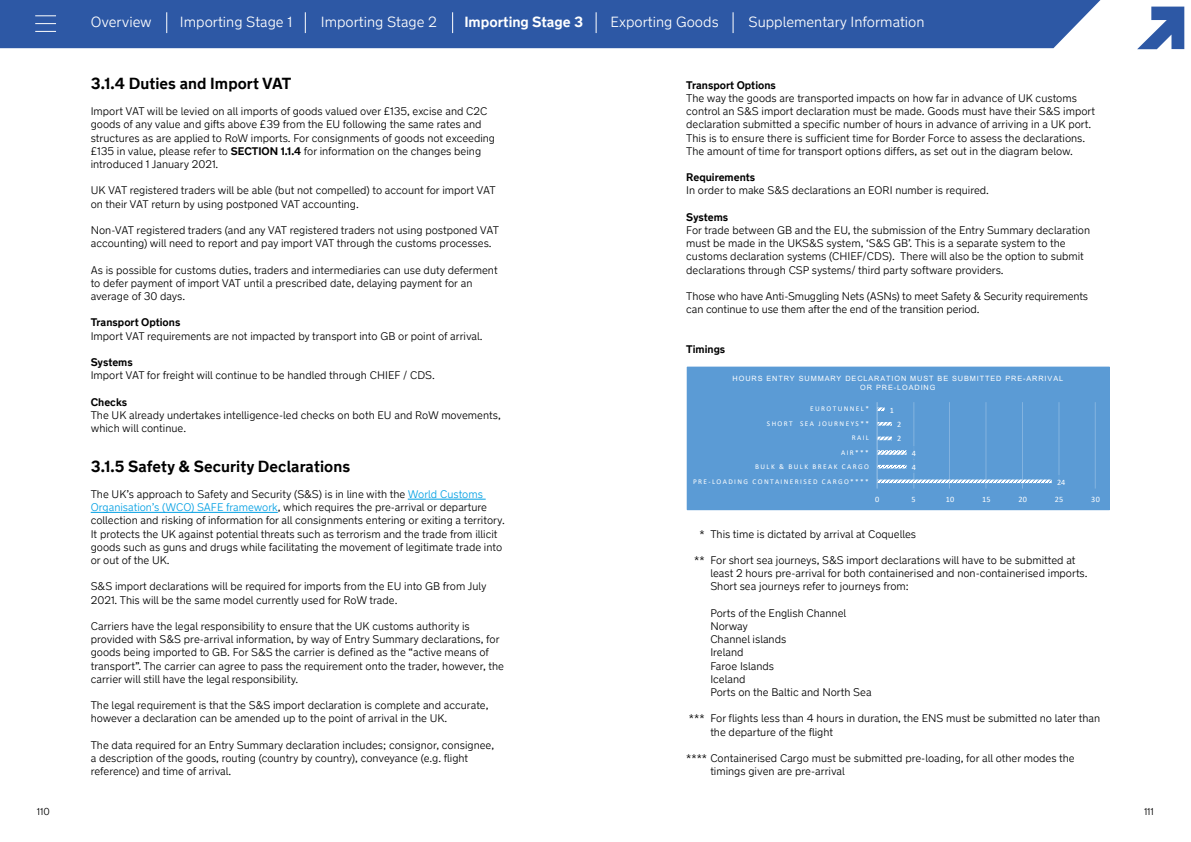
<style>
.page{position:relative;width:1191px;height:842px;background:#fff}
.page>*{position:absolute;margin:0;border:0;box-sizing:border-box;transform-origin:0 0}
.t1{font:700 16px "New Transport";letter-spacing:.005em;color:#000}
.t2{font:300 14.7px "New Transport";color:#fff}
.t3{font:700 14.7px "New Transport";color:#fff}
.t4{font:300 11px/13.2px "New Transport";color:#000}
.t5{font:700 11px "New Transport";color:#000}
.t6{font:300 10px "New Transport";color:#000}
.t7{font:8.2px "Calibri";letter-spacing:.05em;color:#fff}
.t8{font:7.3px "Calibri";letter-spacing:.185em;color:#fff}
.t9{font:7.3px/8.3px "Arial";letter-spacing:.125em;color:#fff;text-align:center}
.s1{font-weight:700}
.s2{color:#009fe3}
</style>
<div class="page">
<div style="left:0;top:0;width:1101px;height:48px;background:#2d58a5"></div>
<svg style="left:1137px;top:7px;width:47px;height:42px"></svg>
<svg style="left:166px;top:12px;width:1px;height:21px"></svg>
<svg style="left:305px;top:12px;width:1px;height:21px"></svg>
<svg style="left:452px;top:12px;width:1px;height:21px"></svg>
<svg style="left:595px;top:12px;width:1px;height:21px"></svg>
<svg style="left:732px;top:12px;width:1px;height:21px"></svg>
<svg style="left:35px;top:15px;width:21px;height:1px"></svg>
<svg style="left:35px;top:23px;width:21px;height:1px"></svg>
<svg style="left:35px;top:31px;width:21px;height:1px"></svg>
<hr style="left:408px;top:499px;width:78px;height:1px;background:#009fe3">
<hr style="left:91px;top:512px;width:187px;height:1px;background:#009fe3">
<div style="left:687px;top:367px;width:422px;height:143px;background:#5b9bd5"></div>
<hr style="left:913px;top:402px;width:1px;height:86px;background:#fff;opacity:.25">
<hr style="left:949px;top:402px;width:1px;height:86px;background:#fff;opacity:.25">
<hr style="left:985px;top:402px;width:1px;height:86px;background:#fff;opacity:.25">
<hr style="left:1022px;top:402px;width:1px;height:86px;background:#83b3df">
<hr style="left:1058px;top:402px;width:1px;height:86px;background:#6fa7da">
<hr style="left:1095px;top:402px;width:1px;height:86px;background:#7aaedd">
<svg style="left:878px;top:407px;width:173px;height:76px"></svg>
<hr style="left:877px;top:402px;width:1px;height:86px;background:#9dc3e6">
<div style="left:1054px;top:475px;width:14px;height:13px;background:#5b9bd5"></div>
<div style="left:909px;top:460px;width:9px;height:13px;background:#5b9bd5"></div>
<div style="left:909px;top:446px;width:9px;height:13px;background:#5b9bd5"></div>
<div style="left:894px;top:432px;width:10px;height:12px;background:#5b9bd5"></div>
<div style="left:894px;top:417px;width:10px;height:13px;background:#5b9bd5"></div>
<div style="left:887px;top:403px;width:9px;height:13px;background:#5b9bd5"></div>
<h2 class="t2" style="left:91px;top:13px;width:62px">Overview</h2>
<h2 class="t2" style="left:180px;top:13px;width:114px">Importing Stage 1</h2>
<h2 class="t2" style="left:321px;top:13px;width:118px">Importing Stage 2</h2>
<h2 class="t3" style="left:464px;top:13px;width:120px">Importing Stage 3</h2>
<h2 class="t2" style="left:610px;top:13px;width:110px">Exporting Goods</h2>
<h2 class="t2" style="left:748px;top:13px;width:178px">Supplementary Information</h2>
<h1 class="t1" style="left:91px;top:73px;width:202px">3.1.4 Duties and Import VAT</h1>
<p class="t4" style="left:91px;top:105px;width:406px">Import VAT will be levied on all imports of goods valued over £135, excise and C2C goods of any value and gifts above £39 from the EU following the same rates and structures as are applied to RoW imports. For consignments of goods not exceeding £135 in value, please refer to <span class="s1">SECTION 1.1.4</span> for information on the changes being introduced 1 January 2021.</p>
<p class="t4" style="left:91px;top:184px;width:406px">UK VAT registered traders will be able (but not compelled) to account for import VAT on their VAT return by using postponed VAT accounting.</p>
<p class="t4" style="left:91px;top:224px;width:410px">Non-VAT registered traders (and any VAT registered traders not using postponed VAT accounting) will need to report and pay import VAT through the customs processes.</p>
<p class="t4" style="left:91px;top:263px;width:408px">As is possible for customs duties, traders and intermediaries can use duty deferment to defer payment of import VAT until a prescribed date, delaying payment for an average of 30 days.</p>
<p class="t5" style="left:91px;top:316px;width:91px">Transport Options</p>
<p class="t4" style="left:91px;top:329px;width:393px">Import VAT requirements are not impacted by transport into GB or point of arrival.</p>
<p class="t5" style="left:91px;top:355px;width:44px">Systems</p>
<p class="t4" style="left:91px;top:369px;width:345px">Import VAT for freight will continue to be handled through CHIEF / CDS.</p>
<p class="t5" style="left:91px;top:395px;width:38px">Checks</p>
<p class="t4" style="left:91px;top:408px;width:411px">The UK already undertakes intelligence-led checks on both EU and RoW movements, which will continue.</p>
<h1 class="t1" style="left:91px;top:456px;width:261px">3.1.5 Safety &amp; Security Declarations</h1>
<p class="t4" style="left:91px;top:488px;width:415px">The UK’s approach to Safety and Security (S&amp;S) is in line with the <span class="s2">World Customs Organisation’s (WCO) SAFE framework</span>, which requires the pre-arrival or departure collection and risking of information for all consignments entering or exiting a territory.<br>It protects the UK against potential threats such as terrorism and the trade from illicit goods such as guns and drugs while facilitating the movement of legitimate trade into or out of the UK.</p>
<p class="t4" style="left:91px;top:580px;width:397px">S&amp;S import declarations will be required for imports from the EU into GB from July<br>2021. This will be the same model currently used for RoW trade.</p>
<p class="t4" style="left:91px;top:620px;width:415px">Carriers have the legal responsibility to ensure that the UK customs authority is provided with S&amp;S pre-arrival information, by way of Entry Summary declarations, for goods being imported to GB. For S&amp;S the carrier is defined as the “active means of transport”. The carrier can agree to pass the requirement onto the trader, however, the carrier will still have the legal responsibility.</p>
<p class="t4" style="left:91px;top:699px;width:399px">The legal requirement is that the S&amp;S import declaration is complete and accurate, however a declaration can be amended up to the point of arrival in the UK.</p>
<p class="t4" style="left:91px;top:738px;width:405px">The data required for an Entry Summary declaration includes; consignor, consignee, a description of the goods, routing (country by country), conveyance (e.g. flight reference) and time of arrival.</p>
<p class="t5" style="left:686px;top:78px;width:91px">Transport Options</p>
<p class="t4" style="left:686px;top:92px;width:410px">The way the goods are transported impacts on how far in advance of UK customs control an S&amp;S import declaration must be made. Goods must have their S&amp;S import declaration submitted a specific number of hours in advance of arriving in a UK port.<br>This is to ensure there is sufficient time for Border Force to assess the declarations.<br>The amount of time for transport options differs, as set out in the diagram below.</p>
<p class="t5" style="left:686px;top:170px;width:70px">Requirements</p>
<p class="t4" style="left:686px;top:184px;width:304px">In order to make S&amp;S declarations an EORI number is required.</p>
<p class="t5" style="left:686px;top:210px;width:44px">Systems</p>
<p class="t4" style="left:686px;top:224px;width:405px">For trade between GB and the EU, the submission of the Entry Summary declaration must be made in the UKS&amp;S system, ‘S&amp;S GB’. This is a separate system to the customs declaration systems (CHIEF/CDS). There will also be the option to submit declarations through CSP systems/ third party software providers.</p>
<p class="t4" style="left:686px;top:290px;width:403px">Those who have Anti-Smuggling Nets (ASNs) to meet Safety &amp; Security requirements can continue to use them after the end of the transition period.</p>
<p class="t5" style="left:686px;top:342px;width:41px">Timings</p>
<p class="t9" style="left:732px;top:374px;width:332px">HOURS ENTRY SUMMARY DECLARATION MUST BE SUBMITTED PRE-ARRIVAL<br>OR PRE-LOADING</p>
<p class="t8" style="left:810px;top:404px;width:60px">EUROTUNNEL*</p>
<p class="t7" style="left:890px;top:404px;width:6px">1</p>
<p class="t8" style="left:767px;top:418px;width:103px">SHORT SEA JOURNEYS**</p>
<p class="t7" style="left:897px;top:419px;width:6px">2</p>
<p class="t8" style="left:851px;top:433px;width:19px">RAIL</p>
<p class="t7" style="left:897px;top:433px;width:6px">2</p>
<p class="t8" style="left:841px;top:447px;width:29px">AIR***</p>
<p class="t7" style="left:911px;top:447px;width:6px">4</p>
<p class="t8" style="left:755px;top:462px;width:115px">BULK &amp; BULK BREAK CARGO</p>
<p class="t7" style="left:911px;top:462px;width:6px">4</p>
<p class="t8" style="left:693px;top:476px;width:177px">PRE-LOADING CONTAINERISED CARGO****</p>
<p class="t7" style="left:1057px;top:476px;width:10px">24</p>
<p class="t7" style="left:875px;top:493px;width:6px">0</p>
<p class="t7" style="left:911px;top:493px;width:6px">5</p>
<p class="t7" style="left:945px;top:493px;width:10px">10</p>
<p class="t7" style="left:982px;top:493px;width:10px">15</p>
<p class="t7" style="left:1018px;top:493px;width:10px">20</p>
<p class="t7" style="left:1054px;top:493px;width:10px">25</p>
<p class="t7" style="left:1091px;top:493px;width:10px">30</p>
<p class="t4" style="left:699px;top:527px;width:218px">* This time is dictated by arrival at Coquelles</p>
<p class="t4" style="left:710px;top:554px;width:379px;text-indent:-16px">** For short sea journeys, S&amp;S import declarations will have to be submitted at least 2 hours pre-arrival for both containerised and non-containerised imports.<br>Short sea journeys refer to journeys from:</p>
<p class="t4" style="left:710px;top:606px;width:163px">Ports of the English Channel<br>Norway<br>Channel islands<br>Ireland<br>Faroe Islands<br>Iceland<br>Ports on the Baltic and North Sea</p>
<p class="t4" style="left:710px;top:712px;width:391px;text-indent:-21px">*** For flights less than 4 hours in duration, the ENS must be submitted no later than the departure of the flight</p>
<p class="t4" style="left:710px;top:752px;width:366px;text-indent:-24px">**** Containerised Cargo must be submitted pre-loading, for all other modes the timings given are pre-arrival</p>
<p class="t6" style="left:37px;top:805px;width:14px">110</p>
<p class="t6" style="left:1144px;top:805px;width:11px">111</p>
</div>
